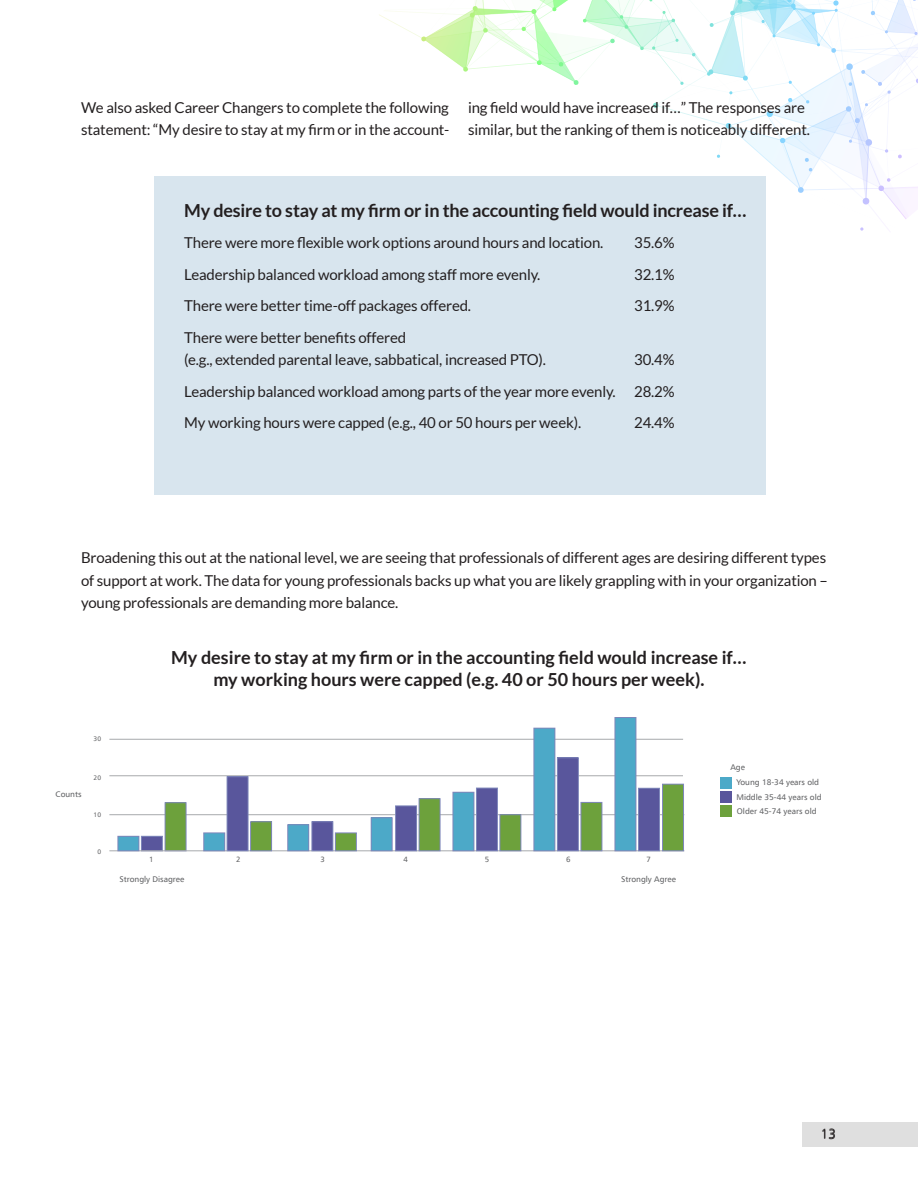
<style>
.page{position:relative;width:918px;height:1188px;background:#fff}
.page>*{position:absolute;margin:0;border:0;box-sizing:border-box;transform-origin:0 0}
.Body{font:700 18px/21.6px "Lato";color:#231f20;text-align:center}
.Body-2{font:15px/22.5px "Lato";letter-spacing:-.01em;color:#231f20}
.t1{font:300 13.5px "Humanist 777 BT";color:#231f20}
.t2{font:700 10.95px "Humanist 777 BT";color:#000}
.t3{font:8.25px/15.3px "Humanist 777 BT";color:#636466}
.t4{font:7.65px "Humanist 777 BT";color:#636466}
.t5{font:6.6px "Humanist 777 BT";color:#636466}
</style>
<div class="page">
<div style="left:802px;top:1122px;width:116px;height:25px;background:#dfdfdf"></div>
<svg style="left:376px;top:0;width:542px;height:231px"></svg>
<div style="left:155px;top:177px;width:611px;height:318px;background:#d8e5ee"></div>
<hr style="left:109px;top:776px;width:574px;height:1px;background:#a7a9ac">
<hr style="left:109px;top:739px;width:574px;height:1px;background:#a7a9ac">
<hr style="left:109px;top:814px;width:575px;height:1px;background:#a7a9ac">
<div style="left:141px;top:836px;width:21px;height:15px;background:#59569c"></div>
<div style="left:141px;top:836px;width:22px;height:15px;border:1px solid #7e87ba"></div>
<div style="left:165px;top:803px;width:21px;height:48px;background:#6da13c"></div>
<div style="left:165px;top:803px;width:21px;height:48px;border:1px solid #7e87ba"></div>
<hr style="left:109px;top:851px;width:575px;height:1px;background:#a7a9ac">
<div style="left:721px;top:777px;width:11px;height:11px;background:#4ca9c8"></div>
<div style="left:721px;top:792px;width:11px;height:11px;background:#59569c"></div>
<div style="left:721px;top:806px;width:11px;height:11px;background:#6da13c"></div>
<div style="left:118px;top:836px;width:21px;height:15px;background:#4ca9c8"></div>
<div style="left:118px;top:836px;width:21px;height:15px;border:1px solid #7e87ba"></div>
<div style="left:251px;top:822px;width:21px;height:29px;background:#6da13c"></div>
<div style="left:250px;top:822px;width:22px;height:29px;border:1px solid #7e87ba"></div>
<div style="left:227px;top:777px;width:21px;height:74px;background:#59569c"></div>
<div style="left:227px;top:777px;width:21px;height:74px;border:1px solid #7e87ba"></div>
<div style="left:204px;top:833px;width:21px;height:18px;background:#4ca9c8"></div>
<div style="left:204px;top:833px;width:21px;height:18px;border:1px solid #7e87ba"></div>
<div style="left:335px;top:833px;width:21px;height:18px;background:#6da13c"></div>
<div style="left:335px;top:833px;width:21px;height:18px;border:1px solid #7e87ba"></div>
<div style="left:312px;top:822px;width:21px;height:29px;background:#59569c"></div>
<div style="left:312px;top:822px;width:21px;height:29px;border:1px solid #7e87ba"></div>
<div style="left:288px;top:825px;width:21px;height:26px;background:#4ca9c8"></div>
<div style="left:288px;top:825px;width:21px;height:26px;border:1px solid #7e87ba"></div>
<div style="left:615px;top:718px;width:21px;height:133px;background:#4ca9c8"></div>
<div style="left:615px;top:717px;width:21px;height:134px;border:1px solid #7e87ba"></div>
<div style="left:419px;top:799px;width:21px;height:52px;background:#6da13c"></div>
<div style="left:419px;top:799px;width:21px;height:52px;border:1px solid #7e87ba"></div>
<div style="left:396px;top:806px;width:21px;height:45px;background:#59569c"></div>
<div style="left:395px;top:806px;width:22px;height:45px;border:1px solid #7e87ba"></div>
<div style="left:371px;top:818px;width:21px;height:33px;background:#4ca9c8"></div>
<div style="left:371px;top:818px;width:21px;height:33px;border:1px solid #7e87ba"></div>
<div style="left:476px;top:788px;width:21px;height:63px;background:#59569c"></div>
<div style="left:476px;top:788px;width:22px;height:63px;border:1px solid #7e87ba"></div>
<div style="left:500px;top:815px;width:21px;height:36px;background:#6da13c"></div>
<div style="left:500px;top:815px;width:21px;height:36px;border:1px solid #7e87ba"></div>
<div style="left:453px;top:792px;width:21px;height:59px;background:#4ca9c8"></div>
<div style="left:453px;top:792px;width:21px;height:59px;border:1px solid #7e87ba"></div>
<div style="left:557px;top:758px;width:21px;height:93px;background:#59569c"></div>
<div style="left:557px;top:758px;width:22px;height:93px;border:1px solid #7e87ba"></div>
<div style="left:581px;top:802px;width:21px;height:49px;background:#6da13c"></div>
<div style="left:581px;top:802px;width:21px;height:49px;border:1px solid #7e87ba"></div>
<div style="left:534px;top:728px;width:21px;height:123px;background:#4ca9c8"></div>
<div style="left:534px;top:728px;width:21px;height:123px;border:1px solid #7e87ba"></div>
<div style="left:639px;top:788px;width:21px;height:63px;background:#59569c"></div>
<div style="left:638px;top:788px;width:22px;height:63px;border:1px solid #7e87ba"></div>
<div style="left:663px;top:784px;width:21px;height:67px;background:#6da13c"></div>
<div style="left:662px;top:784px;width:22px;height:67px;border:1px solid #7e87ba"></div>
<p class="Body-2" style="left:81px;top:96px;width:370px">We also asked Career Changers to complete the following statement: “My desire to stay at my firm or in the account-</p>
<p class="Body-2" style="left:468px;top:96px;width:344px">ing field would have increased if…” The responses are similar, but the ranking of them is noticeably different.</p>
<p class="Body" style="left:184px;top:199px;width:564px">My desire to stay at my firm or in the accounting field would increase if…</p>
<p class="Body-2" style="left:184px;top:232px;width:421px">There were more flexible work options around hours and location.</p>
<p class="Body-2" style="left:634px;top:232px;width:42px">35.6%</p>
<p class="Body-2" style="left:184px;top:263px;width:358px">Leadership balanced workload among staff more evenly.</p>
<p class="Body-2" style="left:634px;top:263px;width:42px">32.1%</p>
<p class="Body-2" style="left:184px;top:295px;width:289px">There were better time-off packages offered.</p>
<p class="Body-2" style="left:634px;top:295px;width:42px">31.9%</p>
<p class="Body-2" style="left:184px;top:326px;width:224px">There were better benefits offered</p>
<p class="Body-2" style="left:184px;top:349px;width:363px">(e.g., extended parental leave, sabbatical, increased PTO).</p>
<p class="Body-2" style="left:634px;top:349px;width:42px">30.4%</p>
<p class="Body-2" style="left:184px;top:380px;width:492px">Leadership balanced workload among parts of the year more evenly. 28.2%</p>
<p class="Body-2" style="left:184px;top:412px;width:399px">My working hours were capped (e.g., 40 or 50 hours per week).</p>
<p class="Body-2" style="left:634px;top:412px;width:42px">24.4%</p>
<p class="Body-2" style="left:81px;top:547px;width:748px;text-align:justify">Broadening this out at the national level, we are seeing that professionals of different ages are desiring different types of support at work. The data for young professionals backs up what you are likely grappling with in your organization – young professionals are demanding more balance.</p>
<p class="Body" style="left:171px;top:647px;width:577px">My desire to stay at my firm or in the accounting field would increase if… my working hours were capped (e.g. 40 or 50 hours per week).</p>
<p class="t2" style="left:246px;top:648px;width:391px">My desire to stay at my firm or in the accounting field would increase if…</p>
<p class="t3" style="left:56px;top:786px;width:27px">Counts</p>
<p class="t5" style="left:94px;top:735px;width:9px">30</p>
<p class="t5" style="left:94px;top:773px;width:9px">20</p>
<p class="t5" style="left:94px;top:810px;width:9px">10</p>
<p class="t5" style="left:97px;top:848px;width:5px">0</p>
<p class="t4" style="left:149px;top:854px;width:6px">1</p>
<p class="t4" style="left:236px;top:854px;width:6px">2</p>
<p class="t4" style="left:320px;top:854px;width:6px">3</p>
<p class="t4" style="left:403px;top:854px;width:6px">4</p>
<p class="t4" style="left:485px;top:854px;width:6px">5</p>
<p class="t4" style="left:566px;top:854px;width:6px">6</p>
<p class="t4" style="left:647px;top:854px;width:6px">7</p>
<p class="t3" style="left:119px;top:871px;width:66px">Strongly Disagree</p>
<p class="t3" style="left:621px;top:871px;width:56px">Strongly Agree</p>
<p class="t3" style="left:736px;top:759px;width:87px;text-indent:-6px">Age<br>Young 18-34 years old<br>Middle 35-44 years old</p>
<p class="t3" style="left:737px;top:803px;width:81px">Older 45-74 years old</p>
<p class="t1" style="left:821px;top:1126px;width:17px">13</p>
</div>
